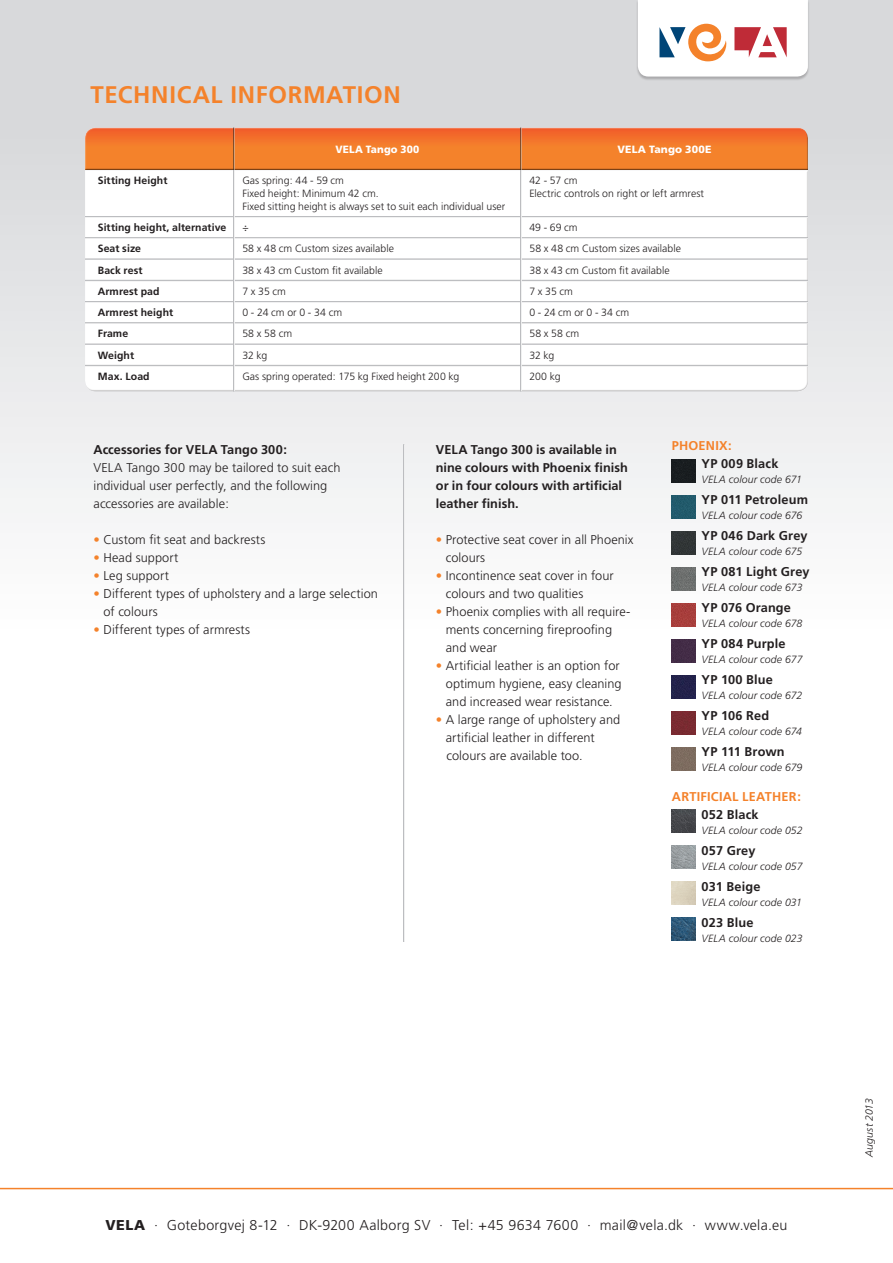
<style>
.page{position:relative;width:893px;height:1263px;background:#fff}
.page>*{position:absolute;margin:0;border:0;box-sizing:border-box;transform-origin:0 0}
.t1{font:700 24px "Frutiger";letter-spacing:.025em;color:#f4822b}
.t2{font:300 14.25px "Frutiger";letter-spacing:.02em;color:#231f20}
.t3{font:300 12.75px/18px "Frutiger";letter-spacing:.005em;color:#231f20}
.t4{font:700 12.75px/18px "Frutiger";letter-spacing:.005em;color:#231f20}
.t5{font:700 12.75px "Frutiger";letter-spacing:.02em;color:#f4822b}
.t6{font:300 10.5px/12.8px "Frutiger";color:#231f20}
.t7{font:italic 300 10.5px "Frutiger";letter-spacing:.01em;color:#231f20}
.t8{font:700 10.5px/21.3px "Frutiger";letter-spacing:.01em;color:#231f20}
.t9{font:900 10.5px "Frutiger";letter-spacing:.01em;color:#fff}
.t10{font:900 10.5px "Frutiger";letter-spacing:.01em;color:#fff;scale:.96 1}
.s1{color:#f4822b}
.s2{font-weight:900}
</style>
<div class="page">
<div style="left:0;top:0;width:893px;height:1263px;background:linear-gradient(to bottom,#dbdcde,#fff)"></div>
<div style="left:84px;top:126px;width:724px;height:45px;background:#fff;opacity:.75"></div>
<div style="left:84px;top:130px;width:724px;height:41px;background:#231f20;opacity:.75"></div>
<div style="left:85px;top:169px;width:724px;height:223px;background:#fff"></div>
<hr style="left:234px;top:128px;width:1px;height:42px;background:#fff">
<hr style="left:521px;top:128px;width:1px;height:42px;background:#fff">
<hr style="left:233px;top:128px;width:1px;height:42px;background:#bcbdc0">
<hr style="left:520px;top:128px;width:1px;height:42px;background:#bcbdc0">
<hr style="left:85px;top:216px;width:723px;height:1px;background:#bcbdc0">
<hr style="left:85px;top:237px;width:723px;height:1px;background:#bcbdc0">
<hr style="left:85px;top:259px;width:723px;height:1px;background:#bcbdc0">
<hr style="left:85px;top:280px;width:723px;height:1px;background:#bcbdc0">
<hr style="left:85px;top:301px;width:723px;height:1px;background:#bcbdc0">
<hr style="left:85px;top:323px;width:723px;height:1px;background:#bcbdc0">
<hr style="left:85px;top:344px;width:723px;height:1px;background:#bcbdc0">
<hr style="left:85px;top:365px;width:723px;height:1px;background:#bcbdc0">
<hr style="left:234px;top:170px;width:1px;height:221px;background:#fff">
<hr style="left:233px;top:170px;width:1px;height:221px;background:#bcbdc0">
<hr style="left:521px;top:170px;width:1px;height:221px;background:#fff">
<hr style="left:520px;top:170px;width:1px;height:221px;background:#bcbdc0">
<div style="left:636px;top:0;width:174px;height:81px;background:#231f20;opacity:.25"></div>
<svg style="left:638px;top:0;width:170px;height:77px"></svg>
<hr style="left:0;top:1188px;width:893px;height:1px;background:#f4822b">
<hr style="left:404px;top:444px;width:1px;height:498px;background:#fff">
<hr style="left:403px;top:444px;width:1px;height:498px;background:#bcbdc0">
<img style="left:672px;top:459px;width:23px;height:24px">
<img style="left:672px;top:809px;width:23px;height:24px">
<img style="left:672px;top:495px;width:23px;height:24px">
<img style="left:672px;top:845px;width:23px;height:24px">
<img style="left:672px;top:881px;width:23px;height:24px">
<img style="left:672px;top:917px;width:23px;height:24px">
<img style="left:672px;top:531px;width:23px;height:24px">
<img style="left:672px;top:567px;width:23px;height:24px">
<img style="left:672px;top:603px;width:23px;height:24px">
<img style="left:672px;top:639px;width:23px;height:24px">
<img style="left:672px;top:675px;width:23px;height:24px">
<img style="left:672px;top:711px;width:23px;height:24px">
<img style="left:672px;top:747px;width:23px;height:24px">
<h1 class="t1" style="left:90px;top:81px;width:43px">TECHNIC</h1>
<h1 class="t1" style="left:193px;top:81px;width:55px">AL INFORM</h1>
<h1 class="t1" style="left:326px;top:81px;width:46px">ATION</h1>
<p class="t10" style="left:335px;top:143px;width:89px">VELA Tango 300</p>
<p class="t9" style="left:617px;top:143px;width:96px">VELA Tango 300E</p>
<p class="t8" style="left:98px;top:170px;width:71px">Sitting Height</p>
<p class="t6" style="left:242px;top:174px;width:264px">Gas spring: 44 - 59 cm<br>Fixed height: Minimum 42 cm.<br>Fixed sitting height is always set to suit each individual user</p>
<p class="t6" style="left:529px;top:174px;width:176px">42 - 57 cm<br>Electric controls on right or left armrest</p>
<p class="t8" style="left:98px;top:217px;width:130px">Sitting height, alternative<br>Seat size<br>Back rest<br>Armrest pad<br>Armrest height<br>Frame<br>Weight<br>M ax. Load</p>
<p class="t6" style="left:242px;top:221px;width:8px">÷</p>
<p class="t6" style="left:529px;top:221px;width:50px">49 - 69 cm</p>
<p class="t6" style="left:242px;top:243px;width:153px">58 x 48 cm Custom sizes available</p>
<p class="t6" style="left:529px;top:243px;width:153px">58 x 48 cm Custom sizes available</p>
<p class="t6" style="left:242px;top:264px;width:142px">38 x 43 cm Custom fit available</p>
<p class="t6" style="left:529px;top:264px;width:142px">38 x 43 cm Custom fit available</p>
<p class="t6" style="left:242px;top:285px;width:45px">7 x 35 cm</p>
<p class="t6" style="left:529px;top:285px;width:45px">7 x 35 cm</p>
<p class="t6" style="left:242px;top:306px;width:101px">0 - 24 cm or 0 - 34 cm</p>
<p class="t6" style="left:529px;top:306px;width:101px">0 - 24 cm or 0 - 34 cm</p>
<p class="t6" style="left:242px;top:328px;width:51px">58 x 58 cm</p>
<p class="t6" style="left:529px;top:328px;width:51px">58 x 58 cm</p>
<p class="t6" style="left:242px;top:349px;width:26px">32 kg</p>
<p class="t6" style="left:529px;top:349px;width:26px">32 kg</p>
<p class="t6" style="left:242px;top:370px;width:219px">Gas spring operated: 175 kg Fixed height 200 kg</p>
<p class="t6" style="left:529px;top:370px;width:33px">200 kg</p>
<p class="t4" style="left:94px;top:441px;width:195px">Accessories for VELA Tango 300:</p>
<p class="t3" style="left:94px;top:459px;width:248px">VELA Tango 300 may be tailored to suit each individual user perfectly, and the following accessories are available:</p>
<p class="t3" style="left:94px;top:531px;width:173px"><span class="s1">•</span> Custom fit seat and backrests</p>
<p class="t3" style="left:94px;top:549px;width:86px"><span class="s1">•</span> Head support</p>
<p class="t3" style="left:94px;top:567px;width:77px"><span class="s1">•</span> Leg support</p>
<p class="t3" style="left:103px;top:585px;width:276px;text-indent:-10px"><span class="s1">•</span> Different types of upholstery and a large selection of colours</p>
<p class="t3" style="left:94px;top:621px;width:158px"><span class="s1">•</span> Different types of armrests</p>
<p class="t4" style="left:436px;top:441px;width:193px">VELA Tango 300 is available in nine colours with Phoenix finish or in four colours with artificial leather finish.</p>
<p class="t3" style="left:446px;top:531px;width:189px;text-indent:-10px"><span class="s1">•</span> Protective seat cover in all Phoenix colours</p>
<p class="t3" style="left:446px;top:567px;width:169px;text-indent:-10px"><span class="s1">•</span> Incontinence seat cover in four colours and two qualities</p>
<p class="t3" style="left:446px;top:603px;width:186px;text-indent:-10px"><span class="s1">•</span> Phoenix complies with all require&shy;ments concerning fireproofing and wear</p>
<p class="t3" style="left:446px;top:657px;width:177px;text-indent:-10px"><span class="s1">•</span> Artificial leather is an option for optimum hygiene, easy cleaning and increased wear resistance.</p>
<p class="t3" style="left:446px;top:711px;width:176px;text-indent:-10px"><span class="s1">•</span> A large range of upholstery and artificial leather in different colours are available too.</p>
<p class="t5" style="left:672px;top:438px;width:61px">Phoenix:</p>
<p class="t4" style="left:702px;top:454px;width:78px">YP 009 Black</p>
<p class="t7" style="left:702px;top:473px;width:102px">VELA colour code 671</p>
<p class="t4" style="left:702px;top:490px;width:108px">YP 011 Petroleum</p>
<p class="t7" style="left:702px;top:509px;width:102px">VELA colour code 676</p>
<p class="t4" style="left:702px;top:526px;width:107px">YP 046 Dark Grey</p>
<p class="t7" style="left:702px;top:545px;width:102px">VELA colour code 675</p>
<p class="t4" style="left:702px;top:562px;width:109px">YP 081 Light Grey</p>
<p class="t7" style="left:702px;top:581px;width:102px">VELA colour code 673</p>
<p class="t4" style="left:702px;top:598px;width:91px">YP 076 Orange</p>
<p class="t7" style="left:702px;top:617px;width:102px">VELA colour code 678</p>
<p class="t4" style="left:702px;top:634px;width:86px">YP 084 Purple</p>
<p class="t7" style="left:702px;top:653px;width:102px">VELA colour code 677</p>
<p class="t4" style="left:702px;top:670px;width:73px">YP 100 Blue</p>
<p class="t7" style="left:702px;top:689px;width:102px">VELA colour code 672</p>
<p class="t4" style="left:702px;top:706px;width:69px">YP 106 Red</p>
<p class="t7" style="left:702px;top:725px;width:102px">VELA colour code 674</p>
<p class="t4" style="left:702px;top:742px;width:85px">YP 111 Brown</p>
<p class="t7" style="left:702px;top:761px;width:102px">VELA colour code 679</p>
<p class="t5" style="left:672px;top:789px;width:79px">artificial leat</p>
<p class="t5" style="left:772px;top:789px;width:30px">her:</p>
<p class="t4" style="left:702px;top:805px;width:58px">052 Black</p>
<p class="t7" style="left:702px;top:824px;width:102px">VELA colour code 052</p>
<p class="t4" style="left:702px;top:841px;width:55px">057 Grey</p>
<p class="t7" style="left:702px;top:860px;width:102px">VELA colour code 057</p>
<p class="t4" style="left:702px;top:877px;width:60px">031 Beige</p>
<p class="t7" style="left:702px;top:896px;width:102px">VELA colour code 031</p>
<p class="t4" style="left:702px;top:913px;width:53px">023 Blue</p>
<p class="t7" style="left:702px;top:932px;width:102px">VELA colour code 023</p>
<p class="t2" style="left:106px;top:1217px;width:683px"><span class="s2">VELA</span> · Goteborgvej 8-12 · DK-9200 Aalborg SV · Tel: +45 9634 7600 · mail@vela.dk · www.vela.eu</p>
<p class="t7" style="left:863px;top:1157px;width:60px;rotate:-90deg">August 2013</p>
</div>
